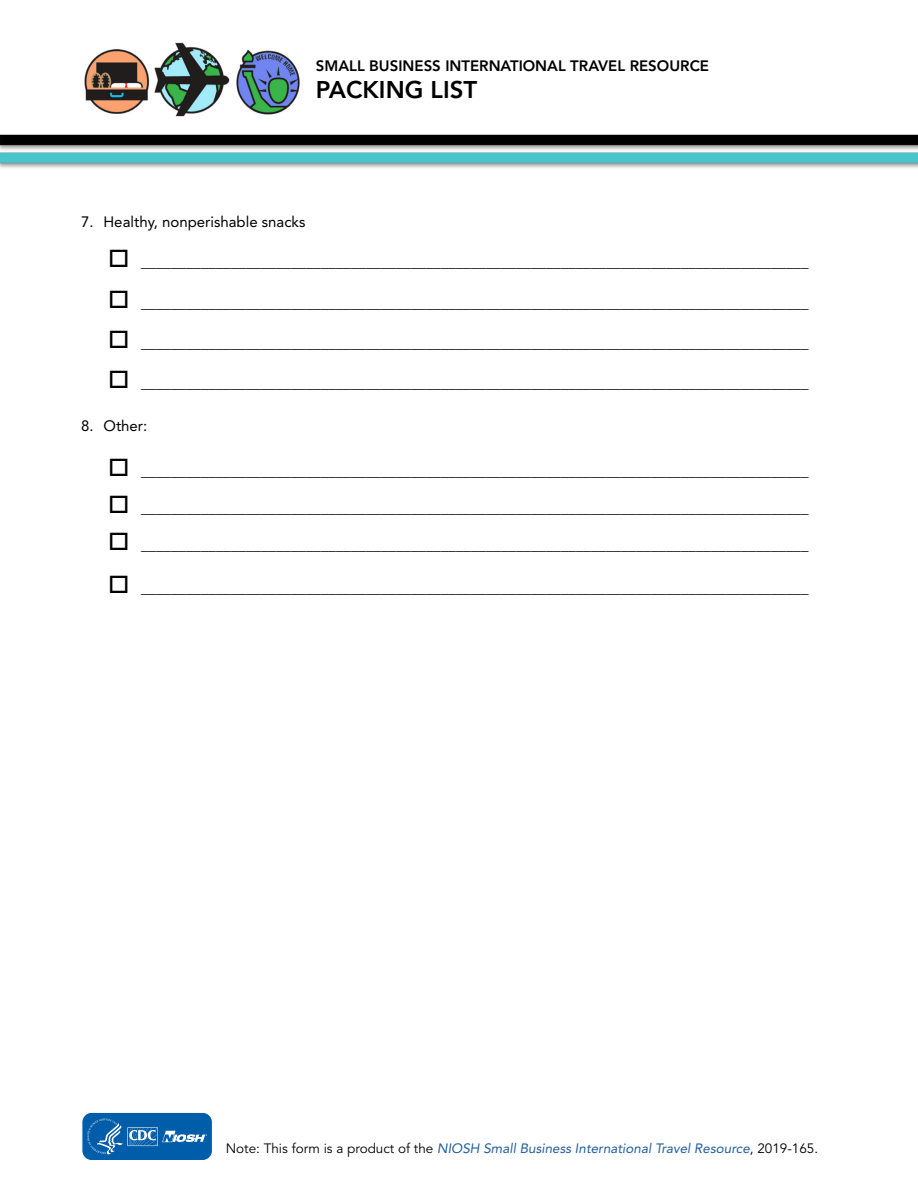
<style>
.page{position:relative;width:918px;height:1188px;background:#fff}
.page>*{position:absolute;margin:0;border:0;box-sizing:border-box;transform-origin:0 0}
.t1{font:800 24px "Avenir";color:#000}
.t2{font:15px "Avenir";color:#000}
.t3{font:800 15px "Avenir";color:#000}
.t4{font:italic 13.5px "Avenir";color:#215e9e}
.s1{font-style:normal;color:#000}
</style>
<div class="page">
<img style="left:0;top:134px;width:918px;height:34px">
<img style="left:84px;top:42px;width:216px;height:74px">
<svg style="left:81px;top:1112px;width:132px;height:49px;background:#2a77b7"></svg>
<p class="t3" style="left:316px;top:57px;width:395px">SMALL BUSINESS INTERNATIONAL TRAVEL RESOURCE</p>
<h1 class="t1" style="left:316px;top:75px;width:163px">PACKING LIST</h1>
<p class="t2" style="left:81px;top:213px;width:226px">7. Healthy, nonperishable snacks</p>
<p class="t2" style="left:141px;top:253px;width:669px">_________________________________________________________________________________________</p>
<p class="t2" style="left:141px;top:294px;width:669px">_________________________________________________________________________________________</p>
<p class="t2" style="left:141px;top:334px;width:669px">_________________________________________________________________________________________</p>
<p class="t2" style="left:141px;top:374px;width:669px">_________________________________________________________________________________________</p>
<p class="t2" style="left:81px;top:418px;width:68px">8. Other:</p>
<p class="t2" style="left:141px;top:463px;width:669px">_________________________________________________________________________________________</p>
<p class="t2" style="left:141px;top:499px;width:669px">_________________________________________________________________________________________</p>
<p class="t2" style="left:141px;top:536px;width:669px">_________________________________________________________________________________________</p>
<p class="t2" style="left:141px;top:579px;width:669px">_________________________________________________________________________________________</p>
<p class="t4" style="left:226px;top:1141px;width:594px"><span class="s1">Note: This form is a product of the</span> NIOSH Small Business International Travel Resource<span class="s1">, 2019-165.</span></p>
</div>
